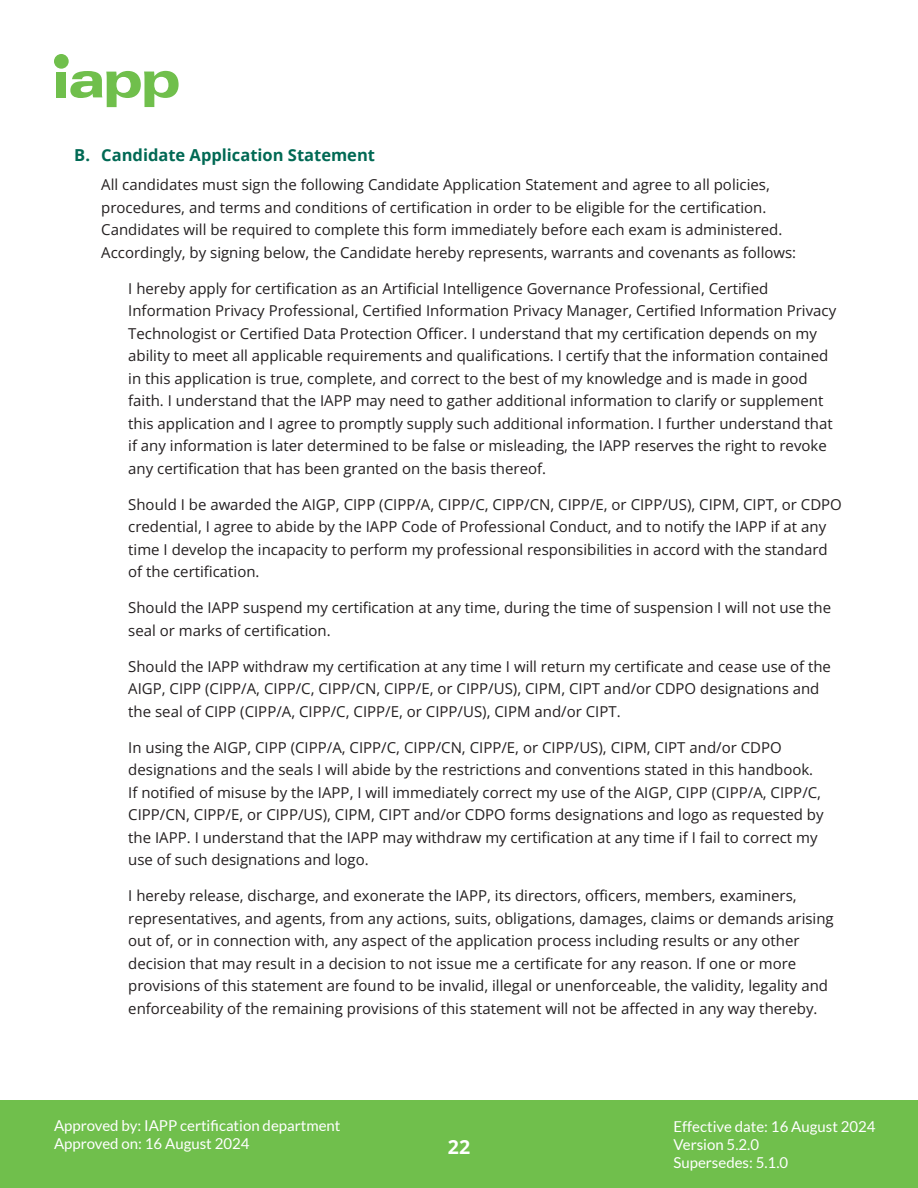
<style>
.page{position:relative;width:918px;height:1188px;background:#fff}
.page>*{position:absolute;margin:0;border:0;box-sizing:border-box;transform-origin:0 0}
.t1{font:700 19.5px "Open Sans";color:#fff}
.t2{font:700 16.5px "Open Sans";color:#006954}
.Body_Copy{font:15px/22.5px "Open Sans";color:#231f20}
.t3{font:15px/18px "Lato";color:#fff}
</style>
<div class="page">
<div style="left:0;top:1100px;width:918px;height:88px;background:#70bf4c"></div>
<div style="left:57px;top:72px;width:9px;height:25px;background:#70bf4c"></div>
<div style="left:54px;top:54px;width:15px;height:15px;background:#70bf4c;border-radius:50%"></div>
<svg style="left:70px;top:71px;width:109px;height:36px"></svg>
<p class="t2" style="left:74px;top:143px;width:302px">B. Candidate Application Statement</p>
<p class="Body_Copy" style="left:101px;top:173px;width:697px">All candidates must sign the following Candidate Application Statement and agree to all policies, procedures, and terms and conditions of certification in order to be eligible for the certification.<br>Candidates will be required to complete this form immediately before each exam is administered.<br>Accordingly, by signing below, the Candidate hereby represents, warrants and covenants as follows:</p>
<p class="Body_Copy" style="left:128px;top:277px;width:710px">I hereby apply for certification as an Artificial Intelligence Governance Professional, Certified Information Privacy Professional, Certified Information Privacy Manager, Certified Information Privacy Technologist or Certified Data Protection Officer. I understand that my certification depends on my ability to meet all applicable requirements and qualifications. I certify that the information contained in this application is true, complete, and correct to the best of my knowledge and is made in good faith. I understand that the IAPP may need to gather additional information to clarify or supplement this application and I agree to promptly supply such additional information. I further understand that if any information is later determined to be false or misleading, the IAPP reserves the right to revoke any certification that has been granted on the basis thereof.</p>
<p class="Body_Copy" style="left:128px;top:493px;width:715px">Should I be awarded the AIGP, CIPP (CIPP/A, CIPP/C, CIPP/CN, CIPP/E, or CIPP/US), CIPM, CIPT, or CDPO credential, I agree to abide by the IAPP Code of Professional Conduct, and to notify the IAPP if at any time I develop the incapacity to perform my professional responsibilities in accord with the standard of the certification.</p>
<p class="Body_Copy" style="left:128px;top:596px;width:704px">Should the IAPP suspend my certification at any time, during the time of suspension I will not use the seal or marks of certification.</p>
<p class="Body_Copy" style="left:128px;top:655px;width:704px">Should the IAPP withdraw my certification at any time I will return my certificate and cease use of the<br>AIGP, CIPP (CIPP/A, CIPP/C, CIPP/CN, CIPP/E, or CIPP/US), CIPM, CIPT and/or CDPO designations and the seal of CIPP (CIPP/A, CIPP/C, CIPP/E, or CIPP/US), CIPM and/or CIPT.</p>
<p class="Body_Copy" style="left:128px;top:736px;width:697px">In using the AIGP, CIPP (CIPP/A, CIPP/C, CIPP/CN, CIPP/E, or CIPP/US), CIPM, CIPT and/or CDPO designations and the seals I will abide by the restrictions and conventions stated in this handbook.<br>If notified of misuse by the IAPP, I will immediately correct my use of the AIGP, CIPP (CIPP/A, CIPP/C, CIPP/CN, CIPP/E, or CIPP/US), CIPM, CIPT and/or CDPO forms designations and logo as requested by the IAPP. I understand that the IAPP may withdraw my certification at any time if I fail to correct my use of such designations and logo.</p>
<p class="Body_Copy" style="left:128px;top:884px;width:707px">I hereby release, discharge, and exonerate the IAPP, its directors, officers, members, examiners, representatives, and agents, from any actions, suits, obligations, damages, claims or demands arising out of, or in connection with, any aspect of the application process including results or any other decision that may result in a decision to not issue me a certificate for any reason. If one or more provisions of this statement are found to be invalid, illegal or unenforceable, the validity, legality and enforceability of the remaining provisions of this statement will not be affected in any way thereby.</p>
<p class="t3" style="left:54px;top:1117px;width:288px">Approved by: IAPP certification department<br>Approved on: 16 August 2024</p>
<p class="t3" style="left:674px;top:1117px;width:204px">Effective date: 16 August 2024<br>Version 5.2.0<br>Supersedes: 5.1.0</p>
<h1 class="t1" style="left:448px;top:1133px;width:24px">22</h1>
</div>
